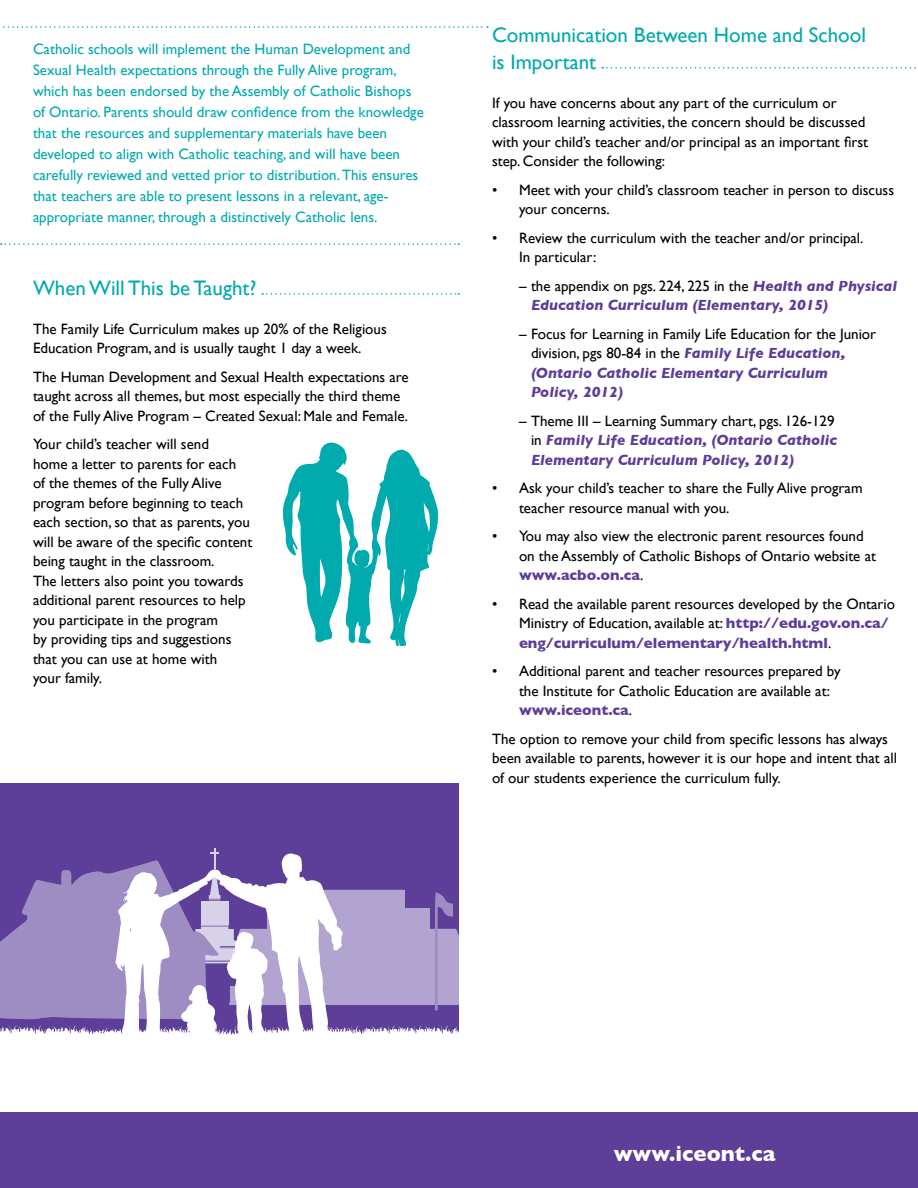
<style>
.page{position:relative;width:918px;height:1188px;background:#fff}
.page>*{position:absolute;margin:0;border:0;box-sizing:border-box;transform-origin:0 0}
.t1{font:700 22.05px "Gill Sans";color:#fff}
.t2{font:21px/27px "Gill Sans";color:#00aaad}
.t3{font:15px/19.5px "Gill Sans";color:#000}
.t4{font:15px/21px "Gill Sans";color:#00aaad}
.t5{font:italic 700 15px/19.5px "Gill Sans";color:#5d3e98}
.s1{font-weight:400;font-style:normal;color:#000}
.s2{font-weight:700;font-style:italic;color:#5d3e98}
.s3{font-weight:700;color:#5d3e98}
</style>
<div class="page">
<div style="left:0;top:783px;width:459px;height:405px;background:#5d3e98"></div>
<svg style="left:0;top:848px;width:460px;height:265px"></svg>
<svg style="left:283px;top:442px;width:155px;height:204px"></svg>
<div style="left:0;top:1113px;width:918px;height:75px;background:#5d3e98"></div>
<svg style="left:262px;top:293px;width:197px;height:2px"></svg>
<svg style="left:3px;top:26px;width:485px;height:2px"></svg>
<svg style="left:1px;top:243px;width:458px;height:2px"></svg>
<svg style="left:602px;top:67px;width:314px;height:2px"></svg>
<p class="t4" style="left:33px;top:39px;width:392px">Catholic schools will implement the Human Development and Sexual Health expectations through the Fully Alive program, which has been endorsed by the Assembly of Catholic Bishops of Ontario. Parents should draw confidence from the knowledge that the resources and supplementary materials have been developed to align with Catholic teaching, and will have been carefully reviewed and vetted prior to distribution. This ensures that teachers are able to present lessons in a relevant, age&shy;appropriate manner, through a distinctively Catholic lens.</p>
<h2 class="t2" style="left:33px;top:274px;width:225px">When Will This be Taught?</h2>
<p class="t3" style="left:33px;top:319px;width:355px">The Family Life Curriculum makes up 20% of the Religious<br>Education Program, and is usually taught 1 day a week.</p>
<p class="t3" style="left:33px;top:367px;width:377px">The Human Development and Sexual Health expectations are taught across all themes, but most especially the third theme of the Fully Alive Program – Created Sexual: Male and Female.</p>
<p class="t3" style="left:33px;top:434px;width:221px">Your child’s teacher will send<br>home a letter to parents for each<br>of the themes of the Fully Alive program before beginning to teach each section, so that as parents, you will be aware of the specific content being taught in the classroom.<br>The letters also point you towards additional parent resources to help you participate in the program<br>by providing tips and suggestions that you can use at home with<br>your family.</p>
<h2 class="t2" style="left:492px;top:21px;width:376px">Communication Between Home and School is Important</h2>
<p class="t3" style="left:492px;top:93px;width:378px">If you have concerns about any part of the curriculum or classroom learning activities, the concern should be discussed with your child’s teacher and/or principal as an important first step. Consider the following:</p>
<p class="t3" style="left:519px;top:180px;width:377px;text-indent:-27px">• Meet with your child’s classroom teacher in person to discuss your concerns.</p>
<p class="t3" style="left:519px;top:228px;width:346px;text-indent:-27px">• Review the curriculum with the teacher and/or principal.<br>In particular:</p>
<p class="t5" style="left:531px;top:276px;width:368px;text-indent:-12px"><span class="s1">– the appendix on pgs. 224, 225 in the</span> Health and Physical<br>Education Curriculum (Elementary, 2015)</p>
<p class="t3" style="left:531px;top:324px;width:347px;text-indent:-12px">– Focus for Learning in Family Life Education for the Junior division, pgs 80-84 in the <span class="s2">Family Life Education, (Ontario Catholic Elementary Curriculum Policy, 2012)</span></p>
<p class="t5" style="left:531px;top:411px;width:308px;text-indent:-12px"><span class="s1">– Theme III – Learning Summary chart, pgs. 126-129 in</span> Family Life Education, (Ontario Catholic<br>Elementary Curriculum Policy, 2012)</p>
<p class="t3" style="left:519px;top:478px;width:345px;text-indent:-27px">• Ask your child’s teacher to share the Fully Alive program teacher resource manual with you.</p>
<p class="t3" style="left:519px;top:526px;width:359px;text-indent:-27px">• You may also view the electronic parent resources found on the Assembly of Catholic Bishops of Ontario website at <span class="s3">www.acbo.on.ca</span>.</p>
<p class="t3" style="left:519px;top:594px;width:378px;text-indent:-27px">• Read the available parent resources developed by the Ontario<br>Ministry of Education, available at: <span class="s3">http://edu.gov.on.ca/ eng/curriculum/elementary/health.html</span>.</p>
<p class="t3" style="left:519px;top:661px;width:323px;text-indent:-27px">• Additional parent and teacher resources prepared by the Institute for Catholic Education are available at: <span class="s3">www.iceont.ca</span>.</p>
<p class="t3" style="left:492px;top:729px;width:406px">The option to remove your child from specific lessons has always been available to parents, however it is our hope and intent that all of our students experience the curriculum fully.</p>
<h1 class="t1" style="left:614px;top:1136px;width:163px">www.iceont.ca</h1>
</div>
